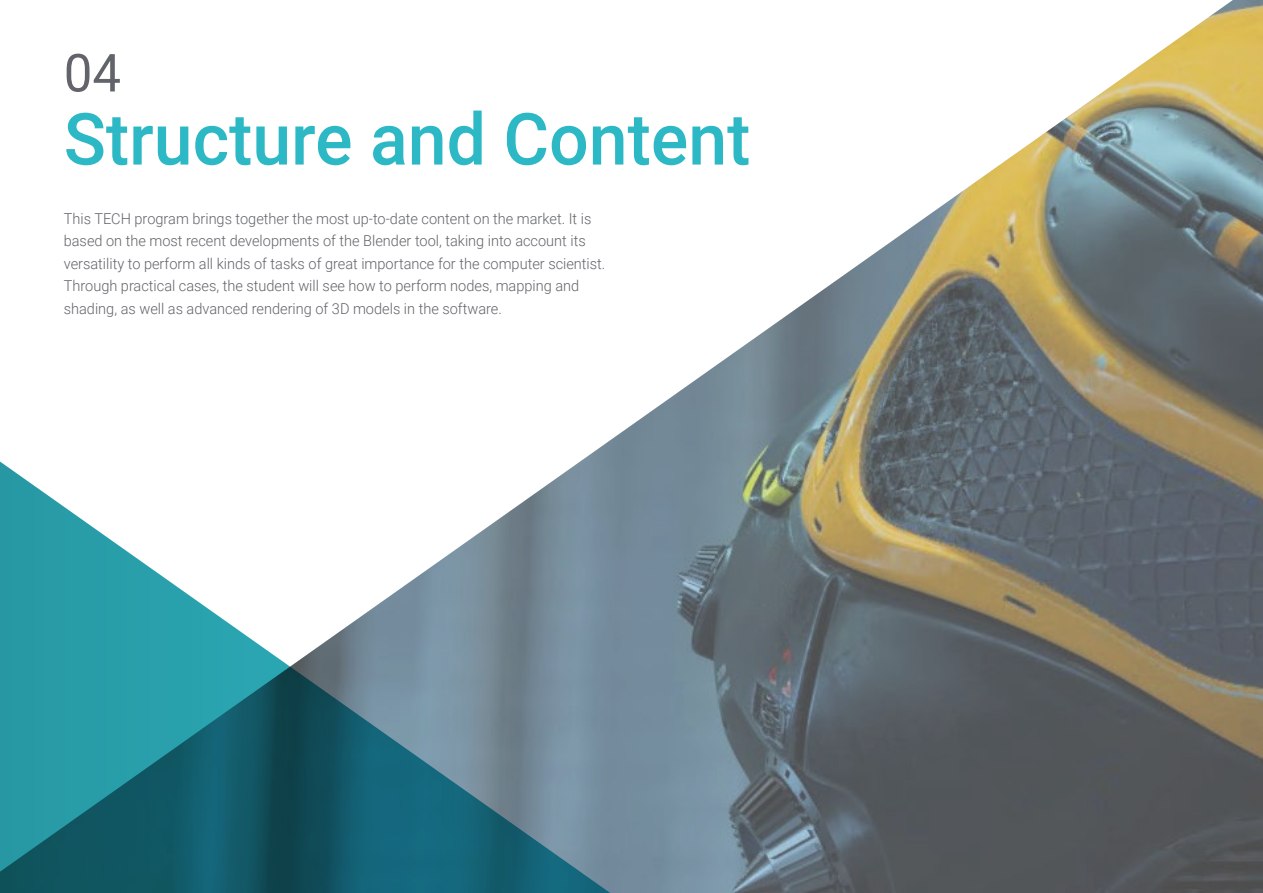
<style>
.page{position:relative;width:1263px;height:893px;background:#fff}
.page>*{position:absolute;margin:0;border:0;box-sizing:border-box;transform-origin:0 0}
.t1{font:500 72px "Roboto";color:#2db8c5}
.t2{font:52.5px "Roboto";color:#61646a}
.t3{font:300 15px/22.5px "Roboto";color:#61646a}
</style>
<div class="page">
<img style="left:602px;top:0;width:661px;height:893px">
<svg style="left:0;top:446px;width:640px;height:447px"></svg>
<h2 class="t2" style="left:64px;top:36px;width:59px">04</h2>
<h1 class="t1" style="left:64px;top:89px;width:688px">Structure and Content</h1>
<p class="t3" style="left:64px;top:207px;width:543px">This TECH program brings together the most up-to-date content on the market. It is based on the most recent developments of the Blender tool, taking into account its versatility to perform all kinds of tasks of great importance for the computer scientist.<br>Through practical cases, the student will see how to perform nodes, mapping and shading, as well as advanced rendering of 3D models in the software.</p>
</div>
